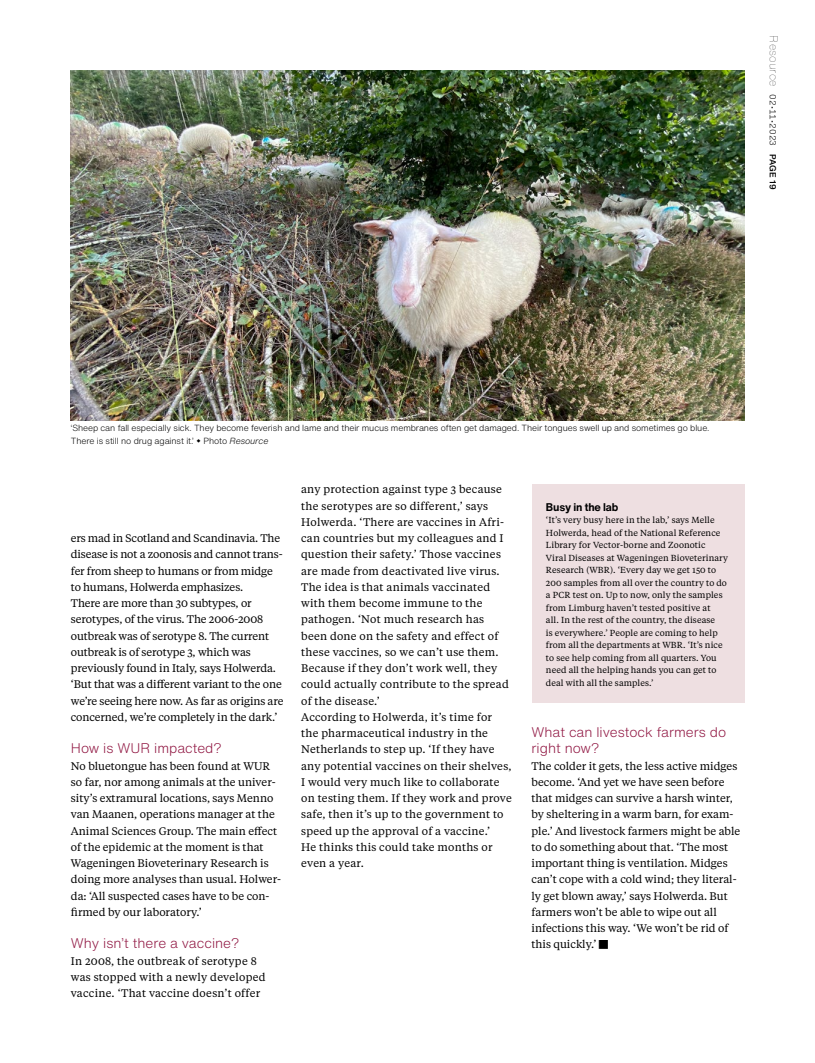
<style>
.page{position:relative;width:815px;height:1063px;background:#fff}
.page>*{position:absolute;margin:0;border:0;box-sizing:border-box;transform-origin:0 0}
.Tussenkop_HNT_Light_11pt_kleur{font:300 13.75px/16.2px "Helvetica Now Text";color:#8f1440}
.Plat_Tiempos{font:11px/16.2px "Tiempos Text";color:#000}
.Plat_Tiempos-2{font:11px/16.2px "Tiempos Text";letter-spacing:.02em;color:#000}
.Tussenkop_HNT_Bold_grijs_11pt{font:700 11px "Helvetica Now Text";letter-spacing:-.02em;color:#000}
.Plat_Tiempos-3{font:8.75px/12.5px "Tiempos Text";letter-spacing:.01em;color:#000}
.Fotobijschtift___credit_HNT_7pt{font:300 8.75px/12.5px "Helvetica Now Text";letter-spacing:-.01em;color:#000}
.s1{font-weight:100;font-size:11.25px}
.s2{font-weight:500}
.s3{font-style:italic}
.s4{font-family:"Helvetica Now Display";font-weight:300;font-size:10px}
</style>
<div class="page">
<div style="left:532px;top:484px;width:212px;height:219px;background:#eedfe1"></div>
<img style="left:71px;top:71px;width:673px;height:349px">
<p class="Fotobijschtift___credit_HNT_7pt" style="left:779px;top:35px;width:156px;rotate:90deg"><span class="s1">Resource</span> 02•11•2023 <span class="s2">PAGE 19</span></p>
<p class="Fotobijschtift___credit_HNT_7pt" style="left:71px;top:422px;width:640px">‘Sheep can fall especially sick. They become feverish and lame and their mucus membranes often get damaged. Their tongues swell up and sometimes go blue.<br>There is still no drug against it.’ Photo <span class="s3">Resource</span></p>
<p class="Plat_Tiempos" style="left:71px;top:530px;width:213px">ers mad in Scotland and Scandinavia. The disease is not a zoonosis and cannot trans&shy;fer from sheep to humans or from midge to humans, Holwerda emphasizes.</p>
<p class="Plat_Tiempos" style="left:71px;top:595px;width:214px">There are more than 30 subtypes, or serotypes, of the virus. The 2006-2008 outbreak was of serotype 8. The current outbreak is of serotype 3, which was previously found in Italy, says Holwerda. ‘But that was a different variant to the one we’re seeing here now. As far as origins are concerned, we’re completely in the dark.’</p>
<p class="Tussenkop_HNT_Light_11pt_kleur" style="left:71px;top:740px;width:152px">How is WUR impacted?</p>
<p class="Plat_Tiempos" style="left:71px;top:757px;width:212px">No bluetongue has been found at WUR so far, nor among animals at the univer&shy;sity’s extramural locations, says Menno van Maanen, operations manager at the Animal Sciences Group. The main effect of the epidemic at the moment is that Wageningen Bioveterinary Research is doing more analyses than usual. Holwer&shy;da: ‘All suspected cases have to be con&shy;firmed by our laboratory.’</p>
<p class="Tussenkop_HNT_Light_11pt_kleur" style="left:71px;top:935px;width:170px">Why isn’t there a vaccine?</p>
<p class="Plat_Tiempos-2" style="left:71px;top:952px;width:196px">In 2008, the outbreak of serotype 8 was stopped with a newly developed vaccine. ‘That vaccine doesn’t offer</p>
<p class="Plat_Tiempos-2" style="left:301px;top:481px;width:209px">any protection against type 3 because the serotypes are so different,’ says Holwerda. ‘There are vaccines in Afri&shy;can countries but my colleagues and I question their safety.’ Those vaccines are made from deactivated live virus.<br>The idea is that animals vaccinated with them become immune to the pathogen. ‘Not much research has been done on the safety and effect of these vaccines, so we can’t use them.<br>Because if they don’t work well, they could actually contribute to the spread of the disease.’</p>
<p class="Plat_Tiempos-2" style="left:301px;top:708px;width:212px">According to Holwerda, it’s time for the pharmaceutical industry in the Netherlands to step up. ‘If they have any potential vaccines on their shelves, I would very much like to collaborate on testing them. If they work and prove safe, then it’s up to the government to speed up the approval of a vaccine.’<br>He thinks this could take months or even a year.</p>
<p class="Tussenkop_HNT_Bold_grijs_11pt" style="left:546px;top:498px;width:74px">Busy in the lab</p>
<p class="Plat_Tiempos-3" style="left:546px;top:513px;width:183px">‘It’s very busy here in the lab,’ says Melle Holwerda, head of the National Reference Library for Vector-borne and Zoonotic Viral Diseases at Wageningen Bioveterinary Research (WBR). ‘Every day we get 150 to 200 samples from all over the country to do a PCR test on. Up to now, only the samples from Limburg haven’t tested positive at<br>all. In the rest of the country, the disease<br>is everywhere.’ People are coming to help from all the departments at WBR. ‘It’s nice to see help coming from all quarters. You need all the helping hands you can get to deal with all the samples.’</p>
<p class="Tussenkop_HNT_Light_11pt_kleur" style="left:531px;top:724px;width:196px">What can livestock farmers do right now?</p>
<p class="Plat_Tiempos" style="left:531px;top:757px;width:210px">The colder it gets, the less active midges become. ‘And yet we have seen before that midges can survive a harsh winter, by sheltering in a warm barn, for exam&shy;ple.’ And livestock farmers might be able to do something about that. ‘The most important thing is ventilation. Midges can’t cope with a cold wind; they literal&shy;ly get blown away,’ says Holwerda. But farmers won’t be able to wipe out all infections this way. ‘We won’t be rid of this quickly.’ <span class="s4">■</span></p>
</div>
